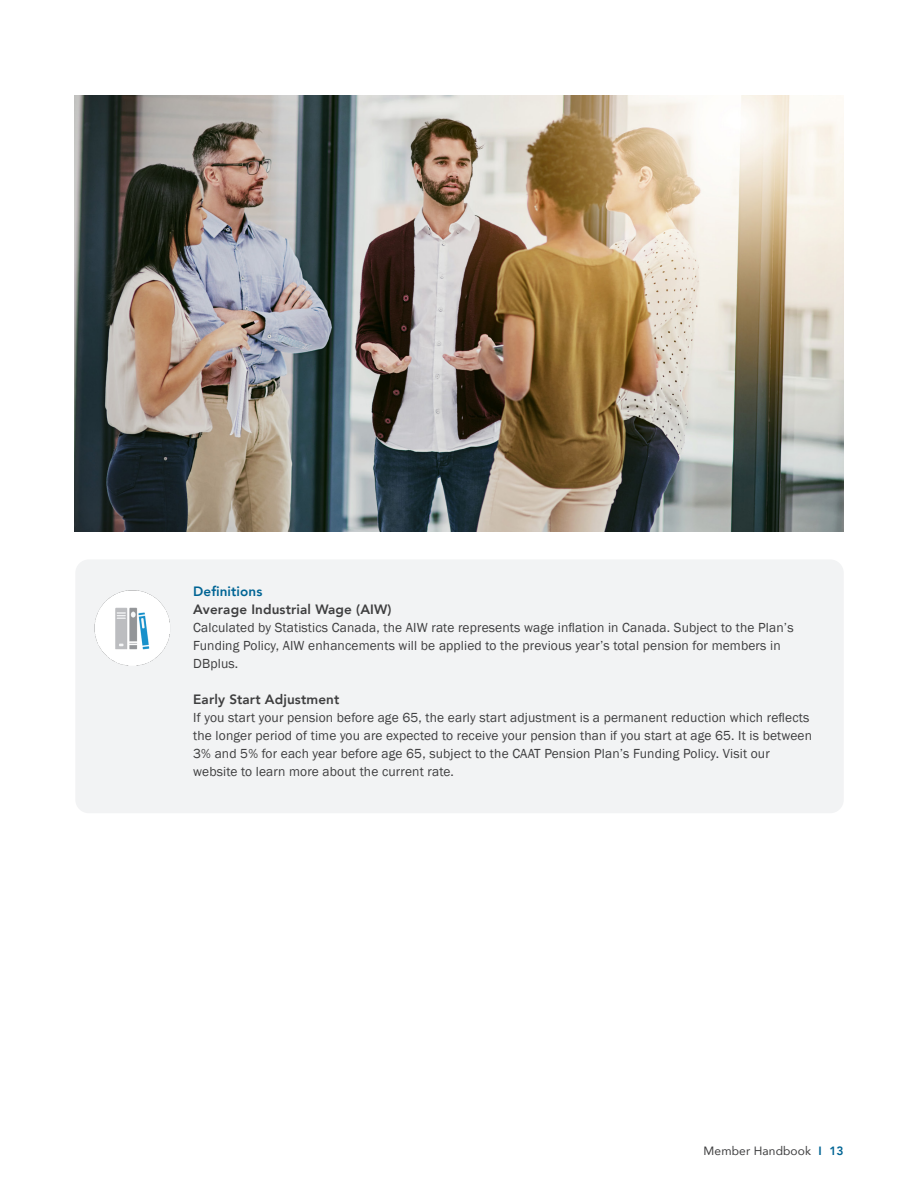
<style>
.page{position:relative;width:918px;height:1188px;background:#fff}
.page>*{position:absolute;margin:0;border:0;box-sizing:border-box;transform-origin:0 0}
.Small_Box_Copy{font:13.5px/18px "Franklin Gothic";letter-spacing:.01em;color:#3e3e3f}
.Small_Box_H4{font:800 13.5px "Avenir";letter-spacing:.01em;color:#3e3e3f}
.Small_Box_H3{font:800 13.5px "Avenir";letter-spacing:.01em;color:#006494}
.t1{font:12px "Avenir";letter-spacing:.01em;color:#3e3e3f}
.s1{font-weight:800;color:#006494}
</style>
<div class="page">
<div style="left:75px;top:559px;width:769px;height:254px;background:#f2f3f4;border-radius:14px"></div>
<img style="left:74px;top:95px;width:770px;height:436px">
<img style="left:94px;top:590px;width:76px;height:76px">
<h3 class="Small_Box_H3" style="left:193px;top:580px;width:71px">Definitions</h3>
<h4 class="Small_Box_H4" style="left:193px;top:598px;width:200px">Average Industrial Wage (AIW)</h4>
<p class="Small_Box_Copy" style="left:193px;top:618px;width:602px">Calculated by Statistics Canada, the AIW rate represents wage inflation in Canada. Subject to the Plan’s<br>Funding Policy, AIW enhancements will be applied to the previous year’s total pension for members in<br>DBplus.</p>
<h4 class="Small_Box_H4" style="left:193px;top:688px;width:148px">Early Start Adjustment</h4>
<p class="Small_Box_Copy" style="left:193px;top:708px;width:620px">If you start your pension before age 65, the early start adjustment is a permanent reduction which reflects the longer period of time you are expected to receive your pension than if you start at age 65. It is between 3% and 5% for each year before age 65, subject to the CAAT Pension Plan’s Funding Policy. Visit our website to learn more about the current rate.</p>
<p class="t1" style="left:704px;top:1141px;width:142px">Member Handbook <span class="s1">I 13</span></p>
</div>
